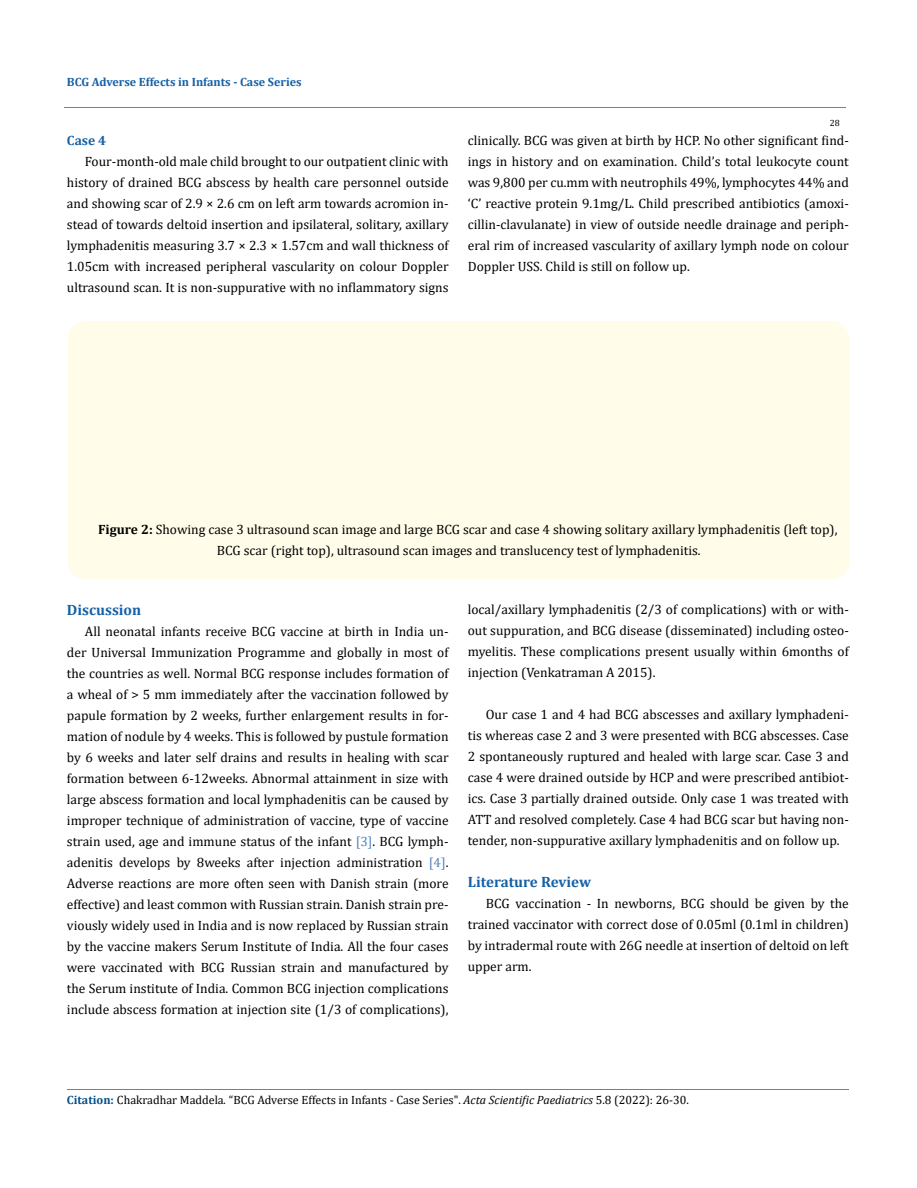
<style>
.page{position:relative;width:917px;height:1188px;background:#fff}
.page>*{position:absolute;margin:0;border:0;box-sizing:border-box;transform-origin:0 0}
.t1{font:700 15px "Cambria";color:#1560a6}
.t2{font:13.5px/21px "Cambria";color:#000;text-align:justify}
.t3{font:700 13.5px "Cambria";color:#1560a6}
.t4{font:12px "Cambria";color:#000}
.t5{font:700 12px "Cambria";color:#1560a6}
.t6{font:9px "Cambria";color:#000}
.s1{font-weight:700}
.s2{color:#4f81bd}
.s3{font-weight:700;color:#035089}
.s4{font-style:italic}
</style>
<div class="page">
<div style="left:68px;top:321px;width:781px;height:258px;background:#fffde9;border-radius:18px"></div>
<hr style="left:64px;top:108px;width:781px;height:1px;background:#e05d1a">
<hr style="left:67px;top:1089px;width:781px;height:1px;background:#e05d1a">
<p class="t5" style="left:67px;top:73px;width:236px">BCG Adverse Effects in Infants - Case Series</p>
<p class="t3" style="left:67px;top:131px;width:41px">Case 4</p>
<p class="t2" style="left:67px;top:151px;width:383px;text-indent:18px">Four-month-old male child brought to our outpatient clinic with history of drained BCG abscess by health care personnel outside and showing scar of 2.9 × 2.6 cm on left arm towards acromion in&shy;stead of towards deltoid insertion and ipsilateral, solitary, axillary lymphadenitis measuring 3.7 × 2.3 × 1.57cm and wall thickness of 1.05cm with increased peripheral vascularity on colour Doppler ultrasound scan. It is non-suppurative with no inflammatory signs</p>
<p class="t6" style="left:829px;top:118px;width:11px">28</p>
<p class="t2" style="left:468px;top:130px;width:382px">clinically. BCG was given at birth by HCP. No other significant find&shy;ings in history and on examination. Child’s total leukocyte count was 9,800 per cu.mm with neutrophils 49%, lymphocytes 44% and ‘C’ reactive protein 9.1mg/L. Child prescribed antibiotics (amoxi&shy;cillin-clavulanate) in view of outside needle drainage and periph&shy;eral rim of increased vascularity of axillary lymph node on colour Doppler USS. Child is still on follow up.</p>
<p class="t2" style="left:217px;top:519px;width:622px;text-indent:-119px"><span class="s1">Figure 2:</span> Showing case 3 ultrasound scan image and large BCG scar and case 4 showing solitary axillary lymphadenitis (left top),<br>BCG scar (right top), ultrasound scan images and translucency test of lymphadenitis.</p>
<p class="t1" style="left:67px;top:599px;width:76px">Discussion</p>
<p class="t2" style="left:67px;top:621px;width:383px;text-indent:18px">All neonatal infants receive BCG vaccine at birth in India un&shy;der Universal Immunization Programme and globally in most of the countries as well. Normal BCG response includes formation of a wheal of &gt; 5 mm immediately after the vaccination followed by papule formation by 2 weeks, further enlargement results in for&shy;mation of nodule by 4 weeks. This is followed by pustule formation by 6 weeks and later self drains and results in healing with scar formation between 6-12weeks. Abnormal attainment in size with large abscess formation and local lymphadenitis can be caused by improper technique of administration of vaccine, type of vaccine strain used, age and immune status of the infant <span class="s2">[3]</span>. BCG lymph&shy;adenitis develops by 8weeks after injection administration <span class="s2">[4]</span>.<br>Adverse reactions are more often seen with Danish strain (more effective) and least common with Russian strain. Danish strain pre&shy;viously widely used in India and is now replaced by Russian strain by the vaccine makers Serum Institute of India. All the four cases were vaccinated with BCG Russian strain and manufactured by the Serum institute of India. Common BCG injection complications include abscess formation at injection site (1/3 of complications),</p>
<p class="t2" style="left:468px;top:598px;width:382px">local/axillary lymphadenitis (2/3 of complications) with or with&shy;out suppuration, and BCG disease (disseminated) including osteo&shy;myelitis. These complications present usually within 6months of injection (Venkatraman A 2015).</p>
<p class="t2" style="left:468px;top:703px;width:382px;text-indent:18px">Our case 1 and 4 had BCG abscesses and axillary lymphadeni&shy;tis whereas case 2 and 3 were presented with BCG abscesses. Case 2 spontaneously ruptured and healed with large scar. Case 3 and case 4 were drained outside by HCP and were prescribed antibiot&shy;ics. Case 3 partially drained outside. Only case 1 was treated with ATT and resolved completely. Case 4 had BCG scar but having non&shy;tender, non-suppurative axillary lymphadenitis and on follow up.</p>
<p class="t1" style="left:468px;top:871px;width:125px">Literature Review</p>
<p class="t2" style="left:468px;top:892px;width:382px;text-indent:18px">BCG vaccination - In newborns, BCG should be given by the trained vaccinator with correct dose of 0.05ml (0.1ml in children) by intradermal route with 26G needle at insertion of deltoid on left upper arm.</p>
<p class="t4" style="left:67px;top:1093px;width:623px"><span class="s3">Citation:</span> Chakradhar Maddela<span class="s4">.</span> “BCG Adverse Effects in Infants - Case Series". <span class="s4">Acta Scientific Paediatrics</span> 5.8 (2022): 26-30.</p>
</div>
